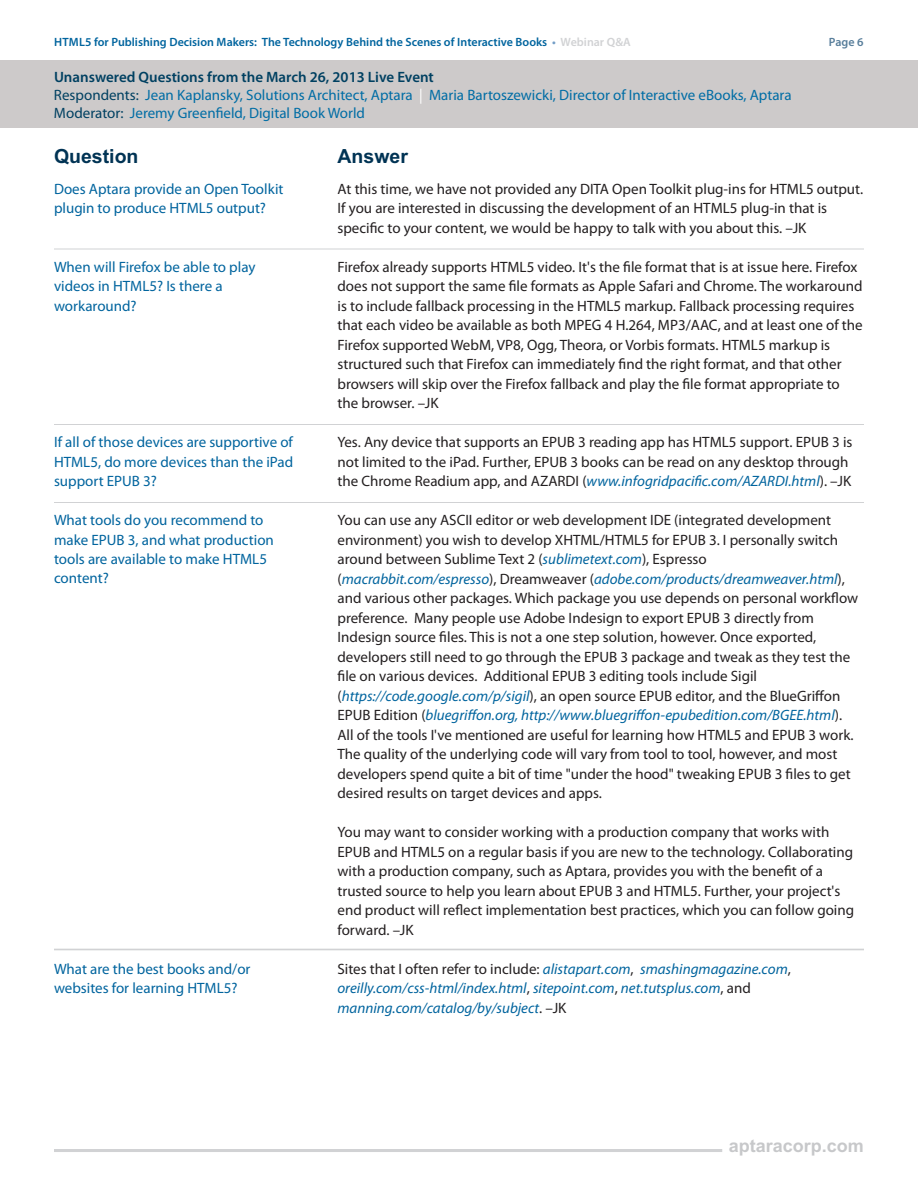
<style>
.page{position:relative;width:918px;height:1188px;background:#fff}
.page>*{position:absolute;margin:0;border:0;box-sizing:border-box;transform-origin:0 0}
.t1{font:700 19.5px "Arial";color:#003354}
.t2{font:700 18px "Arial";color:#c7c8ca}
.t3{font:15px/19.5px "Myriad Pro";color:#231f20}
.t4{font:15px/19.5px "Myriad Pro";color:#00649e}
.t5{font:15px/18px "Myriad Pro";color:#006da5}
.t6{font:italic 15px/19.5px "Myriad Pro";color:#00649e}
.t7{font:600 12px "Myriad Pro";color:#00649e}
.t8{font:600 12px "Myriad Pro";color:#587e9b}
.s1{color:#739dc6}
.s2{color:#d1d2d4}
.s3{font-weight:600;color:#004061}
.s4{color:#004061}
.s5{color:#fff}
.s6{font-style:italic;color:#00649e}
.s7{font-style:normal;color:#231f20}
</style>
<div class="page">
<hr style="left:54px;top:1149px;width:668px;height:3px;background:#d1d2d4">
<hr style="left:54px;top:424px;width:810px;height:1px;background:#d1d2d4">
<hr style="left:54px;top:502px;width:810px;height:1px;background:#d1d2d4">
<hr style="left:54px;top:249px;width:810px;height:1px;background:#d1d2d4">
<hr style="left:54px;top:949px;width:810px;height:1px;background:#d1d2d4">
<hr style="left:54px;top:950px;width:810px;height:1px;background:#d1d2d4">
<div style="left:0;top:61px;width:918px;height:67px;background:#cdcaca"></div>
<p class="t7" style="left:54px;top:37px;width:578px">HTML5 for Publishing Decision Makers: The Technology Behind the Scenes of Interactive Books <span class="s1">•</span> <span class="s2">Webinar Q&amp;A</span></p>
<p class="t8" style="left:829px;top:37px;width:36px">Page 6</p>
<p class="t5" style="left:54px;top:69px;width:739px"><span class="s3">Unanswered Questions from the March 26, 2013 Live Event<br></span><span class="s4">Respondents:</span> Jean Kaplansky, Solutions Architect, Aptara <span class="s5">|</span> Maria Bartoszewicki, Director of Interactive eBooks, Aptara<br><span class="s4">Moderator:</span> Jeremy Greenfield, Digital Book World</p>
<h1 class="t1" style="left:54px;top:145px;width:86px">Question</h1>
<h1 class="t1" style="left:338px;top:145px;width:72px">Answer</h1>
<p class="t4" style="left:54px;top:180px;width:231px">Does Aptara provide an Open Toolkit plugin to produce HTML5 output?</p>
<p class="t4" style="left:54px;top:258px;width:203px">When will Firefox be able to play videos in HTML5? Is there a workaround?</p>
<p class="t4" style="left:54px;top:433px;width:241px;text-align:justify">If all of those devices are supportive of HTML5, do more devices than the iPad support EPUB 3?</p>
<p class="t4" style="left:54px;top:511px;width:221px">What tools do you recommend to make EPUB 3, and what production tools are available to make HTML5 content?</p>
<p class="t4" style="left:54px;top:960px;width:198px">What are the best books and/or websites for learning HTML5?</p>
<p class="t3" style="left:338px;top:180px;width:527px">At this time, we have not provided any DITA Open Toolkit plug-ins for HTML5 output.<br>If you are interested in discussing the development of an HTML5 plug-in that is specific to your content, we would be happy to talk with you about this. –JK</p>
<p class="t3" style="left:337px;top:258px;width:527px">Firefox already supports HTML5 video. It's the file format that is at issue here. Firefox does not support the same file formats as Apple Safari and Chrome. The workaround is to include fallback processing in the HTML5 markup. Fallback processing requires that each video be available as both MPEG 4 H.264, MP3/AAC, and at least one of the Firefox supported WebM, VP8, Ogg, Theora, or Vorbis formats. HTML5 markup is structured such that Firefox can immediately find the right format, and that other browsers will skip over the Firefox fallback and play the file format appropriate to the browser. –JK</p>
<p class="t3" style="left:338px;top:433px;width:516px">Yes. Any device that supports an EPUB 3 reading app has HTML5 support. EPUB 3 is not limited to the iPad. Further, EPUB 3 books can be read on any desktop through the Chrome Readium app, and AZARDI (<span class="s6">www.infogridpacific.com/AZARDI.html</span>). –JK</p>
<p class="t3" style="left:337px;top:511px;width:522px">You can use any ASCII editor or web development IDE (integrated development environment) you wish to develop XHTML/HTML5 for EPUB 3. I personally switch around between Sublime Text 2 (<span class="s6">sublimetext.com</span>), Espresso (<span class="s6">macrabbit.com/espresso</span>), Dreamweaver (<span class="s6">adobe.com/products/dreamweaver.html</span>), and various other packages. Which package you use depends on personal workflow preference. Many people use Adobe Indesign to export EPUB 3 directly from Indesign source files. This is not a one step solution, however. Once exported, developers still need to go through the EPUB 3 package and tweak as they test the file on various devices. Additional EPUB 3 editing tools include Sigil (<span class="s6">https://code.google.com/p/sigil</span>), an open source EPUB editor, and the BlueGriffon EPUB Edition (<span class="s6">bluegriffon.org, http://www.bluegriffon-epubedition.com/BGEE.html</span>).<br>All of the tools I've mentioned are useful for learning how HTML5 and EPUB 3 work.<br>The quality of the underlying code will vary from tool to tool, however, and most developers spend quite a bit of time "under the hood" tweaking EPUB 3 files to get desired results on target devices and apps.</p>
<p class="t3" style="left:337px;top:823px;width:518px">You may want to consider working with a production company that works with EPUB and HTML5 on a regular basis if you are new to the technology. Collaborating with a production company, such as Aptara, provides you with the benefit of a trusted source to help you learn about EPUB 3 and HTML5. Further, your project's end product will reflect implementation best practices, which you can follow going forward. –JK</p>
<p class="t6" style="left:337px;top:960px;width:455px"><span class="s7">Sites that I often refer to include:</span> alistapart.com<span class="s7">,</span> smashingmagazine.com<span class="s7">, </span>oreilly.com/css-html/index.html<span class="s7">,</span> sitepoint.com<span class="s7">,</span> net.tutsplus.com<span class="s7">, and </span>manning.com/catalog/by/subject<span class="s7">. –JK</span></p>
<p class="t2" style="left:729px;top:1135px;width:137px">aptaracorp.com</p>
</div>
